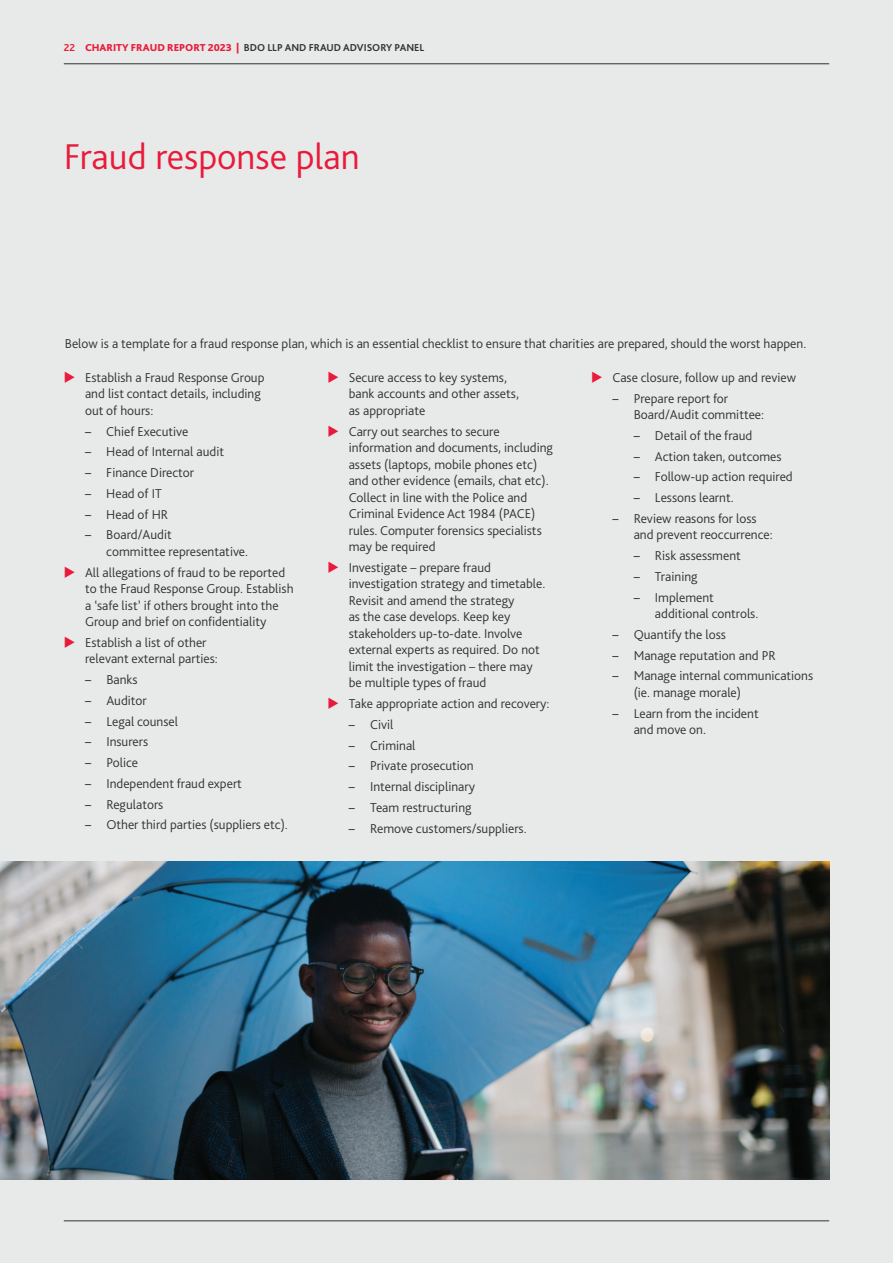
<style>
.page{position:relative;width:893px;height:1263px;background:#e8eae9}
.page>*{position:absolute;margin:0;border:0;box-sizing:border-box;transform-origin:0 0}
.t1{font:300 37.5px "Bliss Pro";color:#e91b3b}
.t2{font:300 13.5px/16.5px "Bliss Pro";color:#313232}
.t3{font:700 10.5px "Bliss Pro";color:#313232}
.s1{color:#e91b3b}
.s2{font-weight:800;color:#e91b3b}
.s3{font-weight:400}
</style>
<div class="page">
<img style="left:0;top:861px;width:829px;height:319px">
<hr style="left:64px;top:63px;width:765px;height:1px;background:#313232">
<hr style="left:64px;top:1220px;width:765px;height:1px;background:#313232">
<p class="t3" style="left:64px;top:40px;width:362px"><span class="s1">22</span> <span class="s2">CHARITY FRAUD REPORT 2023 |</span> BDO LLP AND FRAUD ADVISORY PANEL</p>
<h1 class="t1" style="left:64px;top:134px;width:297px">Fraud response plan</h1>
<p class="t2" style="left:65px;top:335px;width:743px">Below is a template for a fraud response plan, which is an essential checklist to ensure that charities are prepared, should the worst happen.</p>
<p class="t2" style="left:85px;top:369px;width:181px">Establish a Fraud Response Group and list contact details, including out of hours:</p>
<p class="t2" style="left:85px;top:423px;width:105px"><span class="s3">–</span> Chief Executive</p>
<p class="t2" style="left:85px;top:443px;width:141px"><span class="s3">–</span> Head of Internal audit</p>
<p class="t2" style="left:85px;top:464px;width:111px"><span class="s3">–</span> Finance Director</p>
<p class="t2" style="left:85px;top:485px;width:78px"><span class="s3">–</span> Head of IT</p>
<p class="t2" style="left:85px;top:506px;width:85px"><span class="s3">–</span> Head of HR</p>
<p class="t2" style="left:106px;top:526px;width:143px;text-indent:-21px"><span class="s3">–</span> Board/Audit<br>committee representative.</p>
<p class="t2" style="left:85px;top:564px;width:210px">All allegations of fraud to be reported to the Fraud Response Group. Establish a ‘safe list’ if others brought into the Group and brief on confidentiality</p>
<p class="t2" style="left:85px;top:634px;width:134px">Establish a list of other relevant external parties:</p>
<p class="t2" style="left:85px;top:671px;width:54px"><span class="s3">–</span> Banks</p>
<p class="t2" style="left:85px;top:692px;width:63px"><span class="s3">–</span> Auditor</p>
<p class="t2" style="left:85px;top:713px;width:94px"><span class="s3">–</span> Legal counsel</p>
<p class="t2" style="left:85px;top:733px;width:65px"><span class="s3">–</span> Insurers</p>
<p class="t2" style="left:85px;top:754px;width:55px"><span class="s3">–</span> Police</p>
<p class="t2" style="left:85px;top:775px;width:158px"><span class="s3">–</span> Independent fraud expert</p>
<p class="t2" style="left:85px;top:796px;width:80px"><span class="s3">–</span> Regulators</p>
<p class="t2" style="left:85px;top:816px;width:204px"><span class="s3">–</span> Other third parties (suppliers etc).</p>
<p class="t2" style="left:349px;top:369px;width:172px">Secure access to key systems, bank accounts and other assets, as appropriate</p>
<p class="t2" style="left:349px;top:423px;width:206px">Carry out searches to secure information and documents, including assets (laptops, mobile phones etc) and other evidence (emails, chat etc).<br>Collect in line with the Police and Criminal Evidence Act 1984 (PACE) rules. Computer forensics specialists may be required</p>
<p class="t2" style="left:349px;top:559px;width:198px">Investigate – prepare fraud investigation strategy and timetable.<br>Revisit and amend the strategy<br>as the case develops. Keep key stakeholders up-to-date. Involve external experts as required. Do not limit the investigation – there may be multiple types of fraud</p>
<p class="t2" style="left:349px;top:695px;width:202px">Take appropriate action and recovery:</p>
<p class="t2" style="left:349px;top:716px;width:46px"><span class="s3">–</span> Civil</p>
<p class="t2" style="left:349px;top:736px;width:68px"><span class="s3">–</span> Criminal</p>
<p class="t2" style="left:349px;top:757px;width:126px"><span class="s3">–</span> Private prosecution</p>
<p class="t2" style="left:349px;top:778px;width:128px"><span class="s3">–</span> Internal disciplinary</p>
<p class="t2" style="left:349px;top:799px;width:124px"><span class="s3">–</span> Team restructuring</p>
<p class="t2" style="left:349px;top:819px;width:179px"><span class="s3">–</span> Remove customers/suppliers.</p>
<p class="t2" style="left:612px;top:369px;width:185px">Case closure, follow up and review</p>
<p class="t2" style="left:634px;top:389px;width:132px;text-indent:-21px"><span class="s3">–</span> Prepare report for<br>Board/Audit committee:</p>
<p class="t2" style="left:634px;top:427px;width:120px"><span class="s3">–</span> Detail of the fraud</p>
<p class="t2" style="left:634px;top:447px;width:149px"><span class="s3">–</span> Action taken, outcomes</p>
<p class="t2" style="left:634px;top:468px;width:161px"><span class="s3">–</span> Follow-up action required</p>
<p class="t2" style="left:634px;top:489px;width:102px"><span class="s3">–</span> Lessons learnt.</p>
<p class="t2" style="left:634px;top:510px;width:141px;text-indent:-21px"><span class="s3">–</span> Review reasons for loss and prevent reoccurrence:</p>
<p class="t2" style="left:634px;top:547px;width:109px"><span class="s3">–</span> Risk assessment</p>
<p class="t2" style="left:634px;top:568px;width:65px"><span class="s3">–</span> Training</p>
<p class="t2" style="left:655px;top:588px;width:105px;text-indent:-21px"><span class="s3">–</span> Implement additional controls.</p>
<p class="t2" style="left:612px;top:626px;width:115px"><span class="s3">–</span> Quantify the loss</p>
<p class="t2" style="left:612px;top:646px;width:165px"><span class="s3">–</span> Manage reputation and PR</p>
<p class="t2" style="left:634px;top:667px;width:181px;text-indent:-21px"><span class="s3">–</span> Manage internal communications (ie. manage morale)</p>
<p class="t2" style="left:634px;top:704px;width:127px;text-indent:-21px"><span class="s3">–</span> Learn from the incident and move on.</p>
</div>
